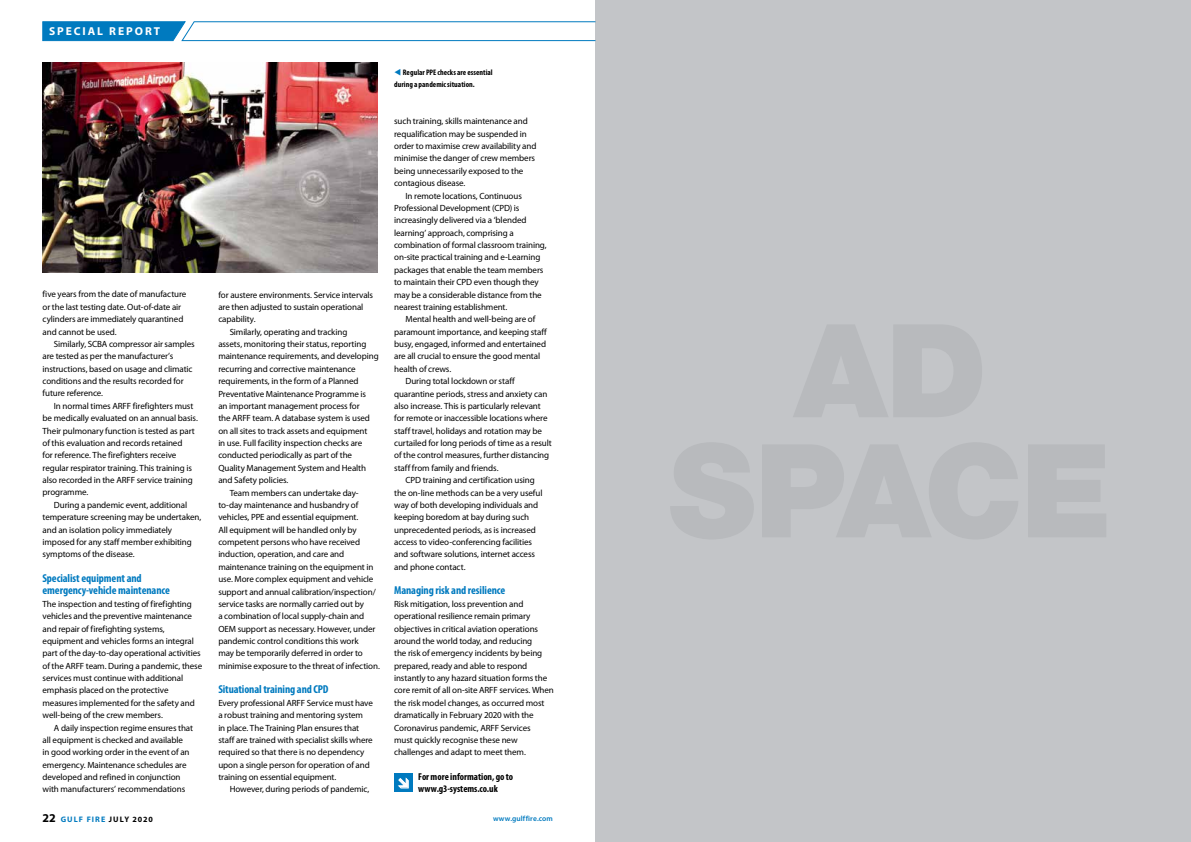
<style>
.page{position:relative;width:1191px;height:842px;background:#fff}
.page>*{position:absolute;margin:0;border:0;box-sizing:border-box;transform-origin:0 0}
.t1{font:700 condensed 11.5px/12.4px "Myriad Pro";letter-spacing:-.01em;color:#007abf}
.t2{font:700 11.5px "Myriad Pro";letter-spacing:.17em;color:#fff}
.t3{font:700 condensed 10px "Myriad Pro";color:#000}
.t4{font:9px/12.4px "Myriad Pro";letter-spacing:-.01em;color:#000}
.t5{font:700 condensed 8px/12.4px "Myriad Pro";letter-spacing:.005em;color:#000}
.t6{font:700 8px "Myriad Pro";letter-spacing:.13em;color:#007abf}
.t7{font:600 7.5px "Myriad Pro";letter-spacing:.015em;color:#007abf}
.s1{color:#007abf}
.s2{font-size:12px;color:#000}
.s3{color:#000}
</style>
<div class="page">
<img style="left:43px;top:62px;width:334px;height:211px">
<div style="left:595px;top:0;width:596px;height:842px;background:#c3c5c8"></div>
<svg style="left:42px;top:21px;width:554px;height:21px"></svg>
<div style="left:394px;top:773px;width:19px;height:19px;background:#007abf"></div>
<svg style="left:398px;top:778px;width:10px;height:10px"></svg>
<p class="t2" style="left:49px;top:24px;width:113px">SPECIAL REPORT</p>
<p class="t4" style="left:43px;top:288px;width:145px">five years from the date of manufacture or the last testing date. Out-of-date air cylinders are immediately quarantined and cannot be used.</p>
<p class="t4" style="left:43px;top:338px;width:154px;text-indent:11px">Similarly, SCBA compressor air samples are tested as per the manufacturer’s instructions, based on usage and climatic conditions and the results recorded for future reference.</p>
<p class="t4" style="left:43px;top:399px;width:157px;text-indent:11px">In normal times ARFF firefighters must be medically evaluated on an annual basis.<br>Their pulmonary function is tested as part of this evaluation and records retained<br>for reference. The firefighters receive regular respirator training. This training is also recorded in the ARFF service training programme.</p>
<p class="t4" style="left:43px;top:498px;width:160px;text-indent:11px">During a pandemic event, additional temperature screening may be undertaken, and an isolation policy immediately imposed for any staff member exhibiting symptoms of the disease.</p>
<p class="t1" style="left:43px;top:572px;width:129px">Specialist equipment and emergency-vehicle maintenance</p>
<p class="t4" style="left:43px;top:597px;width:161px">The inspection and testing of firefighting vehicles and the preventive maintenance and repair of firefighting systems, equipment and vehicles forms an integral part of the day-to-day operational activities of the ARFF team. During a pandemic, these services must continue with additional emphasis placed on the protective measures implemented for the safety and well-being of the crew members.</p>
<p class="t4" style="left:43px;top:721px;width:152px;text-indent:11px">A daily inspection regime ensures that all equipment is checked and available<br>in good working order in the event of an emergency. Maintenance schedules are developed and refined in conjunction with manufacturers’ recommendations</p>
<p class="t4" style="left:218px;top:288px;width:156px">for austere environments. Service intervals</p>
<p class="t4" style="left:218px;top:300px;width:146px">are then adjusted to sustain operational</p>
<p class="t4" style="left:218px;top:313px;width:39px">capability.</p>
<p class="t4" style="left:230px;top:325px;width:119px">Similarly, operating and tracking</p>
<p class="t4" style="left:218px;top:338px;width:150px">assets, monitoring their status, reporting</p>
<p class="t4" style="left:218px;top:350px;width:162px">maintenance requirements, and developing</p>
<p class="t4" style="left:218px;top:362px;width:139px">recurring and corrective maintenance</p>
<p class="t4" style="left:218px;top:375px;width:142px">requirements, in the form of a Planned</p>
<p class="t4" style="left:218px;top:387px;width:149px">Preventative Maintenance Programme is</p>
<p class="t4" style="left:218px;top:399px;width:143px">an important management process for</p>
<p class="t4" style="left:218px;top:412px;width:153px">the ARFF team. A database system is used</p>
<p class="t4" style="left:218px;top:424px;width:150px">on all sites to track assets and equipment</p>
<p class="t4" style="left:218px;top:437px;width:145px">in use. Full facility inspection checks are</p>
<p class="t4" style="left:218px;top:449px;width:135px">conducted periodically as part of the</p>
<p class="t4" style="left:218px;top:461px;width:149px">Quality Management System and Health</p>
<p class="t4" style="left:218px;top:474px;width:72px">and Safety policies.</p>
<p class="t4" style="left:230px;top:486px;width:130px">Team members can undertake day-</p>
<p class="t4" style="left:218px;top:498px;width:142px">to-day maintenance and husbandry of</p>
<p class="t4" style="left:218px;top:511px;width:142px">vehicles, PPE and essential equipment.</p>
<p class="t4" style="left:218px;top:523px;width:140px">All equipment will be handled only by</p>
<p class="t4" style="left:218px;top:536px;width:143px">competent persons who have received</p>
<p class="t4" style="left:218px;top:548px;width:127px">induction, operation, and care and</p>
<p class="t4" style="left:218px;top:560px;width:157px">maintenance training on the equipment in</p>
<p class="t4" style="left:218px;top:573px;width:157px">use. More complex equipment and vehicle</p>
<p class="t4" style="left:218px;top:585px;width:159px">support and annual calibration/inspection/</p>
<p class="t4" style="left:218px;top:597px;width:147px">service tasks are normally carried out by</p>
<p class="t4" style="left:218px;top:610px;width:147px">a combination of local supply-chain and</p>
<p class="t4" style="left:218px;top:622px;width:159px">OEM support as necessary. However, under</p>
<p class="t4" style="left:218px;top:635px;width:142px">pandemic control conditions this work</p>
<p class="t4" style="left:218px;top:647px;width:146px">may be temporarily deferred in order to</p>
<p class="t4" style="left:218px;top:659px;width:163px">minimise exposure to the threat of infection.</p>
<p class="t1" style="left:218px;top:683px;width:112px">Situational training and CPD</p>
<p class="t4" style="left:218px;top:696px;width:156px">Every professional ARFF Service must have a robust training and mentoring system<br>in place. The Training Plan ensures that staff are trained with specialist skills where required so that there is no dependency upon a single person for operation of and training on essential equipment.</p>
<p class="t4" style="left:230px;top:783px;width:141px">However, during periods of pandemic,</p>
<p class="t5" style="left:394px;top:66px;width:100px"><span class="s1">▼</span> Regular PPE checks are essential during a pandemic situation.</p>
<p class="t4" style="left:394px;top:115px;width:135px">such training, skills maintenance and</p>
<p class="t4" style="left:394px;top:127px;width:134px">requalification may be suspended in</p>
<p class="t4" style="left:394px;top:140px;width:144px">order to maximise crew availability and</p>
<p class="t4" style="left:394px;top:152px;width:142px">minimise the danger of crew members</p>
<p class="t4" style="left:394px;top:164px;width:131px">being unnecessarily exposed to the</p>
<p class="t4" style="left:394px;top:177px;width:73px">contagious disease.</p>
<p class="t4" style="left:405px;top:189px;width:118px">In remote locations, Continuous</p>
<p class="t4" style="left:394px;top:202px;width:127px">Professional Development (CPD) is</p>
<p class="t4" style="left:394px;top:214px;width:134px">increasingly delivered via a ‘blended</p>
<p class="t4" style="left:394px;top:226px;width:121px">learning’ approach, comprising a</p>
<p class="t4" style="left:394px;top:239px;width:154px">combination of formal classroom training,</p>
<p class="t4" style="left:394px;top:251px;width:148px">on-site practical training and e-Learning</p>
<p class="t4" style="left:394px;top:263px;width:151px">packages that enable the team members</p>
<p class="t4" style="left:394px;top:276px;width:146px">to maintain their CPD even though they</p>
<p class="t4" style="left:394px;top:288px;width:149px">may be a considerable distance from the</p>
<p class="t4" style="left:394px;top:301px;width:115px">nearest training establishment.</p>
<p class="t4" style="left:405px;top:313px;width:131px">Mental health and well-being are of</p>
<p class="t4" style="left:394px;top:325px;width:154px">paramount importance, and keeping staff</p>
<p class="t4" style="left:394px;top:338px;width:153px">busy, engaged, informed and entertained</p>
<p class="t4" style="left:394px;top:350px;width:147px">are all crucial to ensure the good mental</p>
<p class="t4" style="left:394px;top:362px;width:59px">health of crews.</p>
<p class="t4" style="left:405px;top:375px;width:111px">During total lockdown or staff</p>
<p class="t4" style="left:394px;top:387px;width:155px">quarantine periods, stress and anxiety can</p>
<p class="t4" style="left:394px;top:400px;width:148px">also increase. This is particularly relevant</p>
<p class="t4" style="left:394px;top:412px;width:155px">for remote or inaccessible locations where</p>
<p class="t4" style="left:394px;top:424px;width:149px">staff travel, holidays and rotation may be</p>
<p class="t4" style="left:394px;top:437px;width:159px">curtailed for long periods of time as a result</p>
<p class="t4" style="left:394px;top:449px;width:157px">of the control measures, further distancing</p>
<p class="t4" style="left:394px;top:461px;width:106px">staff from family and friends.</p>
<p class="t4" style="left:405px;top:474px;width:131px">CPD training and certification using</p>
<p class="t4" style="left:394px;top:486px;width:150px">the on-line methods can be a very useful</p>
<p class="t4" style="left:394px;top:499px;width:146px">way of both developing individuals and</p>
<p class="t4" style="left:394px;top:511px;width:137px">keeping boredom at bay during such</p>
<p class="t4" style="left:394px;top:523px;width:143px">unprecedented periods, as is increased</p>
<p class="t4" style="left:394px;top:536px;width:139px">access to video-conferencing facilities</p>
<p class="t4" style="left:394px;top:548px;width:142px">and software solutions, internet access</p>
<p class="t4" style="left:394px;top:560px;width:73px">and phone contact.</p>
<p class="t1" style="left:394px;top:584px;width:113px">Managing risk and resilience</p>
<p class="t4" style="left:394px;top:597px;width:161px">Risk mitigation, loss prevention and operational resilience remain primary objectives in critical aviation operations around the world today, and reducing<br>the risk of emergency incidents by being prepared, ready and able to respond instantly to any hazard situation forms the core remit of all on-site ARFF services. When the risk model changes, as occurred most dramatically in February 2020 with the Coronavirus pandemic, ARFF Services<br>must quickly recognise these new challenges and adapt to meet them.</p>
<p class="t3" style="left:418px;top:770px;width:96px">For more information, go to</p>
<p class="t3" style="left:398px;top:783px;width:102px"><sup>→</sup> www.g3-systems.co.uk</p>
<p class="t6" style="left:43px;top:814px;width:112px"><span class="s2">22</span> GULF FIRE <span class="s3">JULY 2020</span></p>
<p class="t7" style="left:493px;top:814px;width:61px">www.gulffire.com</p>
</div>
